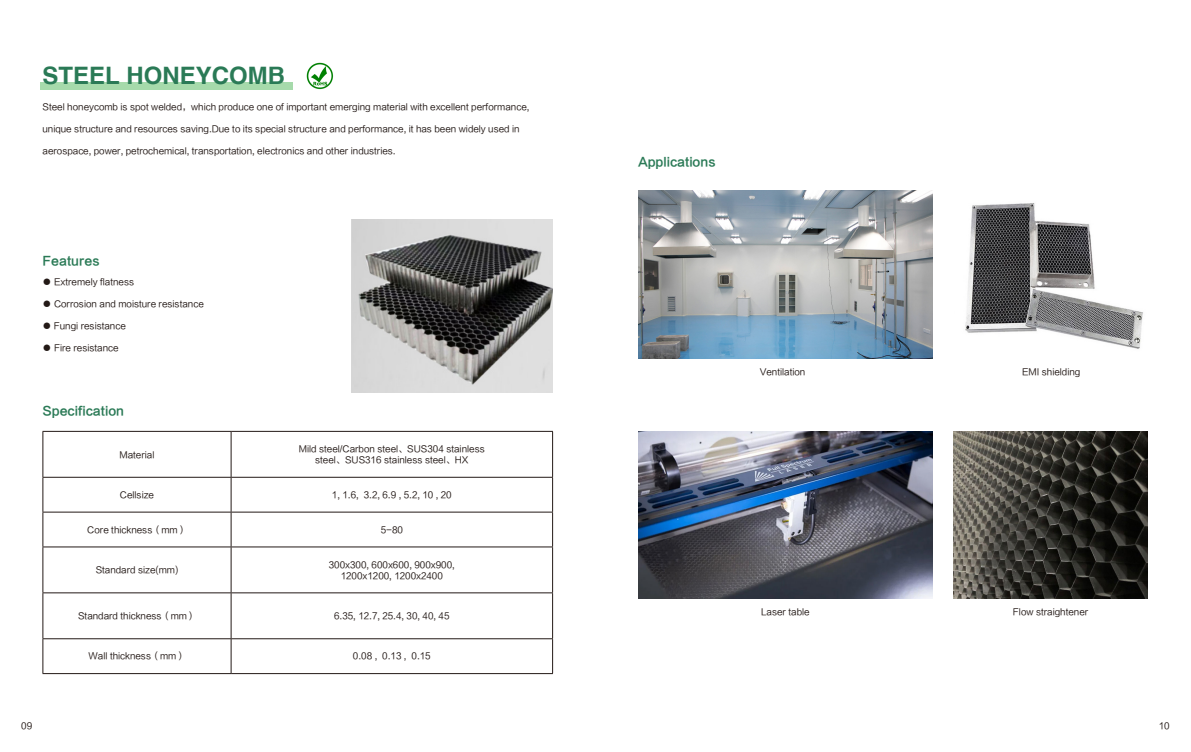
<style>
.page{position:relative;width:1191px;height:752px;background:#fff}
.page>*{position:absolute;margin:0;border:0;box-sizing:border-box;transform-origin:0 0}
.t1{font:24px "CT Cu Hei SJ";color:#2a7a56}
.t2{font:12px "FZLTZHK GBK1 0";color:#2a7a56}
.t3{font:9px "FZLTHK GBK1 0";color:#231916}
</style>
<div class="page">
<img style="left:351px;top:219px;width:202px;height:173px">
<hr style="left:43px;top:431px;width:188px;height:1px;background:#231916">
<hr style="left:43px;top:431px;width:1px;height:45px;background:#231916">
<hr style="left:231px;top:431px;width:322px;height:1px;background:#231916">
<hr style="left:231px;top:431px;width:1px;height:45px;background:#231916">
<hr style="left:552px;top:431px;width:1px;height:45px;background:#231916">
<hr style="left:43px;top:476px;width:188px;height:1px;background:#231916">
<hr style="left:43px;top:477px;width:1px;height:34px;background:#231916">
<hr style="left:231px;top:476px;width:322px;height:1px;background:#231916">
<hr style="left:231px;top:477px;width:1px;height:34px;background:#231916">
<hr style="left:552px;top:477px;width:1px;height:34px;background:#231916">
<hr style="left:43px;top:511px;width:188px;height:1px;background:#231916">
<hr style="left:43px;top:512px;width:1px;height:34px;background:#231916">
<hr style="left:231px;top:511px;width:322px;height:1px;background:#231916">
<hr style="left:231px;top:512px;width:1px;height:34px;background:#231916">
<hr style="left:552px;top:512px;width:1px;height:34px;background:#231916">
<hr style="left:43px;top:546px;width:188px;height:1px;background:#231916">
<hr style="left:43px;top:547px;width:1px;height:45px;background:#231916">
<hr style="left:231px;top:546px;width:322px;height:1px;background:#231916">
<hr style="left:231px;top:547px;width:1px;height:45px;background:#231916">
<hr style="left:552px;top:547px;width:1px;height:45px;background:#231916">
<hr style="left:43px;top:592px;width:188px;height:1px;background:#231916">
<hr style="left:43px;top:593px;width:1px;height:45px;background:#231916">
<hr style="left:231px;top:592px;width:322px;height:1px;background:#231916">
<hr style="left:231px;top:593px;width:1px;height:45px;background:#231916">
<hr style="left:552px;top:593px;width:1px;height:45px;background:#231916">
<hr style="left:43px;top:638px;width:188px;height:1px;background:#231916">
<hr style="left:43px;top:638px;width:1px;height:35px;background:#231916">
<hr style="left:231px;top:638px;width:322px;height:1px;background:#231916">
<hr style="left:231px;top:638px;width:1px;height:35px;background:#231916">
<hr style="left:552px;top:638px;width:1px;height:35px;background:#231916">
<hr style="left:43px;top:673px;width:188px;height:1px;background:#231916">
<hr style="left:231px;top:673px;width:322px;height:1px;background:#231916">
<img style="left:638px;top:191px;width:294px;height:167px">
<img style="left:965px;top:203px;width:178px;height:146px">
<img style="left:638px;top:431px;width:294px;height:167px">
<img style="left:953px;top:431px;width:194px;height:167px">
<img style="left:306px;top:62px;width:28px;height:28px">
<div style="left:40px;top:82px;width:252px;height:8px;background:#a6daab"></div>
<p class="t1" style="left:43px;top:64px;width:244px">STEEL HONEYCOMB</p>
<p class="t3" style="left:43px;top:102px;width:488px">Steel honeycomb is spot welded，which produce one of important emerging material with excellent performance,</p>
<p class="t3" style="left:43px;top:124px;width:479px">unique structure and resources saving.Due to its special structure and performance, it has been widely used in</p>
<p class="t3" style="left:43px;top:146px;width:355px">aerospace, power, petrochemical, transportation, electronics and other industries.</p>
<p class="t2" style="left:43px;top:254px;width:59px">Features</p>
<p class="t3" style="left:43px;top:276px;width:93px">● Extremely flatness</p>
<p class="t3" style="left:43px;top:298px;width:163px">● Corrosion and moisture resistance</p>
<p class="t3" style="left:43px;top:320px;width:85px">● Fungi resistance</p>
<p class="t3" style="left:43px;top:342px;width:78px">● Fire resistance</p>
<p class="t2" style="left:43px;top:404px;width:83px">Specification</p>
<p class="t3" style="left:120px;top:449px;width:36px">Material</p>
<p class="t3" style="left:299px;top:444px;width:187px">Mild steel/Carbon steel、SUS304 stainless</p>
<p class="t3" style="left:315px;top:454px;width:155px">steel、SUS316 stainless steel、HX</p>
<p class="t3" style="left:120px;top:489px;width:36px">Cellsize</p>
<p class="t3" style="left:332px;top:489px;width:121px">1, 1.6, 3.2, 6.9 , 5.2, 10 , 20</p>
<p class="t3" style="left:87px;top:524px;width:101px">Core thickness（mm）</p>
<p class="t3" style="left:381px;top:524px;width:24px">5-80</p>
<p class="t3" style="left:96px;top:564px;width:84px">Standard size(mm)</p>
<p class="t3" style="left:329px;top:559px;width:127px">300x300, 600x600, 900x900,</p>
<p class="t3" style="left:341px;top:570px;width:103px">1200x1200, 1200x2400</p>
<p class="t3" style="left:78px;top:610px;width:119px">Standard thickness（mm）</p>
<p class="t3" style="left:334px;top:610px;width:117px">6.35, 12.7, 25.4, 30, 40, 45</p>
<p class="t3" style="left:89px;top:651px;width:98px">Wall thickness（mm）</p>
<p class="t3" style="left:353px;top:651px;width:79px">0.08 , 0.13 , 0.15</p>
<p class="t2" style="left:638px;top:156px;width:79px">Applications</p>
<p class="t3" style="left:760px;top:366px;width:47px">Ventilation</p>
<p class="t3" style="left:1022px;top:366px;width:60px">EMI shielding</p>
<p class="t3" style="left:761px;top:606px;width:50px">Laser table</p>
<p class="t3" style="left:1013px;top:606px;width:77px">Flow straightener</p>
<p class="t3" style="left:21px;top:721px;width:12px">09</p>
<p class="t3" style="left:1158px;top:721px;width:12px">10</p>
</div>
